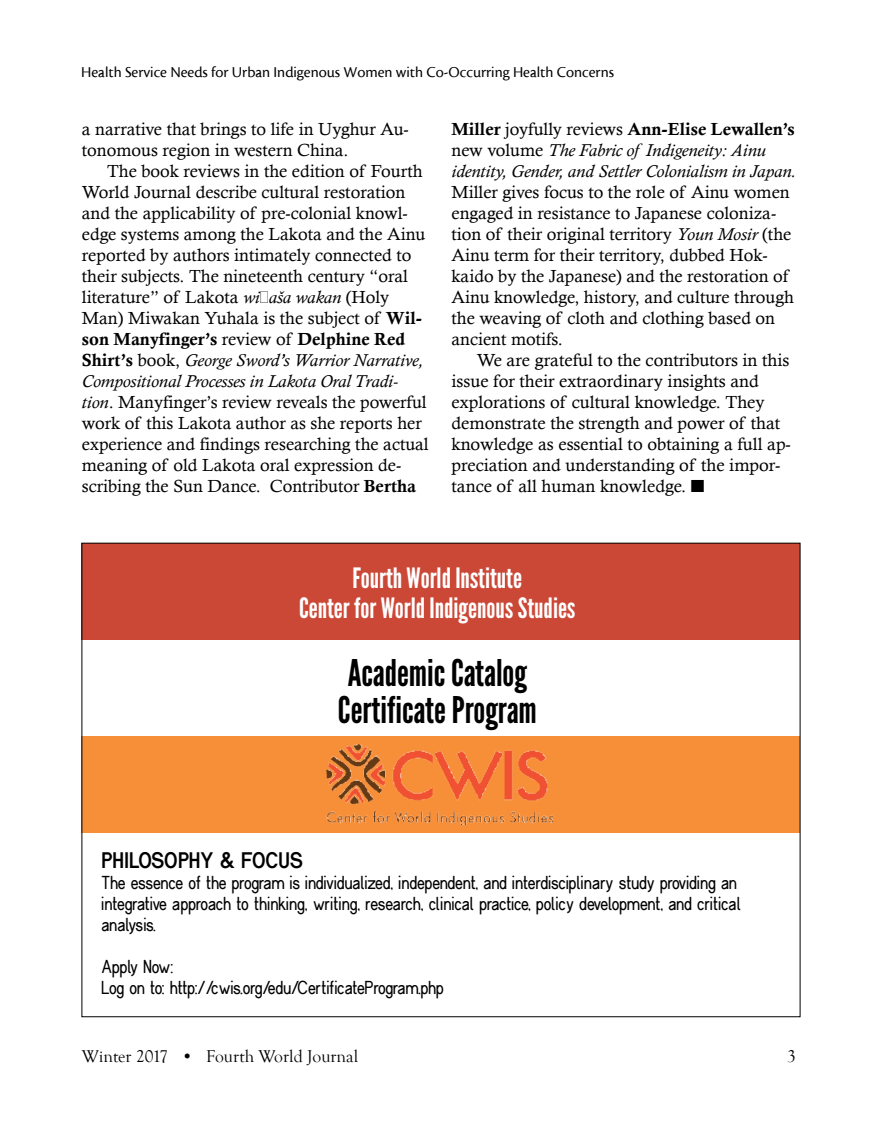
<style>
.page{position:relative;width:882px;height:1134px;background:#fff}
.page>*{position:absolute;margin:0;border:0;box-sizing:border-box;transform-origin:0 0}
.t1{font:36.75px/36.8px "League Gothic";color:#000}
.t2{font:28px/29.8px "League Gothic";color:#fff;text-align:center}
.t3{font:700 21px "Cerbetica";color:#000}
.t4{font:17.5px/21px "Calisto";color:#000}
.t5{font:17.5px/21px "Cerbetica";color:#000}
.t6{font:italic 17.5px/21px "Calisto";color:#000}
.t7{font:17.5px "Calis MT Bol";color:#000}
.t8{font:17.5px "Goudy Old Style T";color:#000}
.t9{font:15.75px "Cronos MM";color:#000}
.s1{font-style:italic}
.s2{font-family:"Calis MT Bol"}
.s3{font-family:"Calisto"}
.s4{font-style:normal}
</style>
<div class="page">
<div style="left:82px;top:543px;width:718px;height:96px;background:#cb4837"></div>
<div style="left:82px;top:736px;width:718px;height:96px;background:#f78f39"></div>
<img style="left:326px;top:744px;width:226px;height:80px">
<p class="t9" style="left:81px;top:64px;width:534px">Health Service Needs for Urban Indigenous Women with Co-Occurring Health Concerns</p>
<p class="t4" style="left:82px;top:119px;width:328px">a narrative that brings to life in Uyghur Au&shy;tonomous region in western China.</p>
<p class="t4" style="left:82px;top:161px;width:345px;text-indent:25px">The book reviews in the edition of Fourth World Journal describe cultural restoration and the applicability of pre-colonial knowl&shy;edge systems among the Lakota and the Ainu reported by authors intimately connected to their subjects. The nineteenth century “oral literature” of Lakota <span class="s1">wičaša wakan</span> (Holy Man) Miwakan Yuhala is the subject of <span class="s2">Wil-</span></p>
<p class="t7" style="left:82px;top:329px;width:325px">son Manyfinger’s <span class="s3">review of</span> Delphine Red</p>
<p class="t4" style="left:82px;top:350px;width:348px"><span class="s2">Shirt’s</span> book, <span class="s1">George Sword’s Warrior Narrative, Compositional Processes in Lakota Oral Tradi&shy;tion</span>. Manyfinger’s review reveals the powerful work of this Lakota author as she reports her experience and findings researching the actual meaning of old Lakota oral expression de&shy;scribing the Sun Dance. Contributor <span class="s2">Bertha</span></p>
<p class="t7" style="left:452px;top:119px;width:345px">Miller <span class="s3">joyfully reviews</span> Ann-Elise Lewallen’s</p>
<p class="t6" style="left:452px;top:140px;width:346px"><span class="s4">new volume</span> The Fabric of Indigeneity: Ainu identity, Gender, and Settler Colonialism in Japan.</p>
<p class="t4" style="left:452px;top:182px;width:344px">Miller gives focus to the role of Ainu women engaged in resistance to Japanese coloniza&shy;tion of their original territory <span class="s1">Youn Mosir</span> (the Ainu term for their territory, dubbed Hok&shy;kaido by the Japanese) and the restoration of Ainu knowledge, history, and culture through the weaving of cloth and clothing based on ancient motifs.</p>
<p class="t4" style="left:452px;top:350px;width:341px;text-indent:25px">We are grateful to the contributors in this issue for their extraordinary insights and explorations of cultural knowledge. They demonstrate the strength and power of that knowledge as essential to obtaining a full ap&shy;preciation and understanding of the impor&shy;tance of all human knowledge. ■</p>
<h2 class="t2" style="left:299px;top:564px;width:278px">Fourth World Institute<br>Center for World Indigenous Studies</h2>
<h1 class="t1" style="left:338px;top:655px;width:200px">Academic Catalog<br>Certificate Program</h1>
<p class="t3" style="left:102px;top:846px;width:203px">PHILOSOPHY &amp; FOCUS</p>
<p class="t5" style="left:102px;top:872px;width:641px">The essence of the program is individualized, independent, and interdisciplinary study providing an integrative approach to thinking, writing, research, clinical practice, policy development, and critical analysis.</p>
<p class="t5" style="left:102px;top:956px;width:344px">Apply Now:<br>Log on to: http://cwis.org/edu/CertificateProgram.php</p>
<p class="t8" style="left:82px;top:1047px;width:278px">Winter 2017 • Fourth World Journal</p>
<p class="t8" style="left:787px;top:1047px;width:10px">3</p>
</div>
